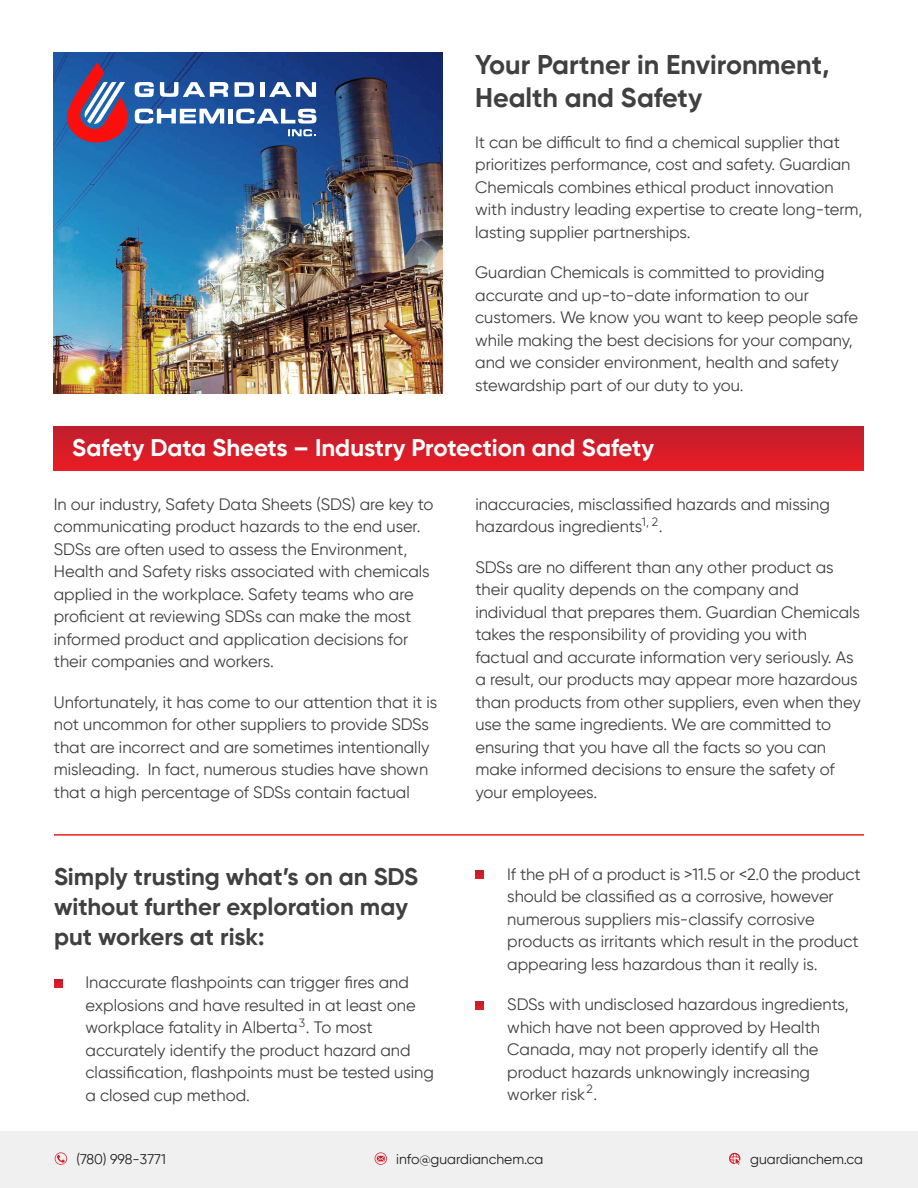
<style>
.page{position:relative;width:918px;height:1188px;background:#fff}
.page>*{position:absolute;margin:0;border:0;box-sizing:border-box;transform-origin:0 0}
.t1{font:700 27px/33px "Gilroy";color:#404041}
.t2{font:700 24px/30px "Gilroy";color:#404041}
.t3{font:700 24px "Gilroy";color:#fff}
.t4{font:16.5px/22.5px "Gilroy";color:#404041}
.t5{font:13.95px "Gilroy";color:#231f20}
.t6{font:12px "Gilroy";color:#404041}
</style>
<div class="page">
<div style="left:0;top:1131px;width:918px;height:57px;background:#f0f0f0"></div>
<img style="left:54px;top:53px;width:389px;height:340px">
<svg style="left:235px;top:82px;width:19px;height:15px"></svg>
<svg style="left:135px;top:82px;width:19px;height:15px"></svg>
<svg style="left:135px;top:109px;width:89px;height:15px"></svg>
<svg style="left:66px;top:62px;width:63px;height:81px;background:#865077"></svg>
<hr style="left:260px;top:82px;width:4px;height:15px;background:#fff">
<div style="left:228px;top:109px;width:5px;height:14px;background:#fff"></div>
<svg style="left:160px;top:82px;width:69px;height:15px"></svg>
<svg style="left:269px;top:82px;width:47px;height:15px"></svg>
<svg style="left:236px;top:109px;width:81px;height:27px"></svg>
<div style="left:54px;top:427px;width:810px;height:44px;background:linear-gradient(to bottom,#bf1e2d,#ea1c24)"></div>
<svg style="left:54px;top:979px;width:8px;height:8px"></svg>
<svg style="left:476px;top:871px;width:8px;height:8px"></svg>
<svg style="left:476px;top:1001px;width:8px;height:8px"></svg>
<svg style="left:55px;top:1152px;width:12px;height:13px"></svg>
<svg style="left:729px;top:1153px;width:11px;height:12px"></svg>
<svg style="left:375px;top:1152px;width:12px;height:13px"></svg>
<h1 class="t1" style="left:475px;top:48px;width:356px">Your Partner in Environment,<br>Health and Safety</h1>
<p class="t4" style="left:475px;top:131px;width:389px">It can be difficult to find a chemical supplier that prioritizes performance, cost and safety. Guardian Chemicals combines ethical product innovation with industry leading expertise to create long-term, lasting supplier partnerships.</p>
<p class="t4" style="left:475px;top:261px;width:384px">Guardian Chemicals is committed to providing accurate and up-to-date information to our customers. We know you want to keep people safe while making the best decisions for your company, and we consider environment, health and safety stewardship part of our duty to you.</p>
<h2 class="t3" style="left:72px;top:433px;width:583px">Safety Data Sheets – Industry Protection and Safety</h2>
<p class="t4" style="left:54px;top:492px;width:381px">In our industry, Safety Data Sheets (SDS) are key to communicating product hazards to the end user.<br>SDSs are often used to assess the Environment, Health and Safety risks associated with chemicals applied in the workplace. Safety teams who are proficient at reviewing SDSs can make the most informed product and application decisions for their companies and workers.</p>
<p class="t4" style="left:54px;top:691px;width:385px">Unfortunately, it has come to our attention that it is not uncommon for other suppliers to provide SDSs that are incorrect and are sometimes intentionally misleading. In fact, numerous studies have shown that a high percentage of SDSs contain factual</p>
<h2 class="t2" style="left:54px;top:862px;width:366px">Simply trusting what’s on an SDS without further exploration may put workers at risk:</h2>
<p class="t4" style="left:86px;top:971px;width:350px">Inaccurate flashpoints can trigger fires and explosions and have resulted in at least one workplace fatality in Alberta . To most accurately identify the product hazard and classification, flashpoints must be tested using a closed cup method.</p>
<p class="t6" style="left:299px;top:1015px;width:8px">3</p>
<p class="t4" style="left:475px;top:493px;width:356px">inaccuracies, misclassified hazards and missing hazardous ingredients .</p>
<p class="t4" style="left:475px;top:556px;width:387px">SDSs are no different than any other product as their quality depends on the company and individual that prepares them. Guardian Chemicals takes the responsibility of providing you with factual and accurate information very seriously. As a result, our products may appear more hazardous than products from other suppliers, even when they use the same ingredients. We are committed to ensuring that you have all the facts so you can make informed decisions to ensure the safety of your employees.</p>
<p class="t6" style="left:642px;top:514px;width:18px">1, 2</p>
<p class="t4" style="left:507px;top:863px;width:355px">If the pH of a product is &gt;11.5 or &lt;2.0 the product should be classified as a corrosive, however numerous suppliers mis-classify corrosive products as irritants which result in the product appearing less hazardous than it really is.</p>
<p class="t4" style="left:507px;top:993px;width:343px">SDSs with undisclosed hazardous ingredients, which have not been approved by Health Canada, may not properly identify all the product hazards unknowingly increasing worker risk .</p>
<p class="t6" style="left:586px;top:1081px;width:8px">2</p>
<p class="t5" style="left:76px;top:1150px;width:91px">(780) 998-3771</p>
<p class="t5" style="left:396px;top:1150px;width:149px">info@guardianchem.ca</p>
<p class="t5" style="left:750px;top:1150px;width:114px">guardianchem.ca</p>
</div>
